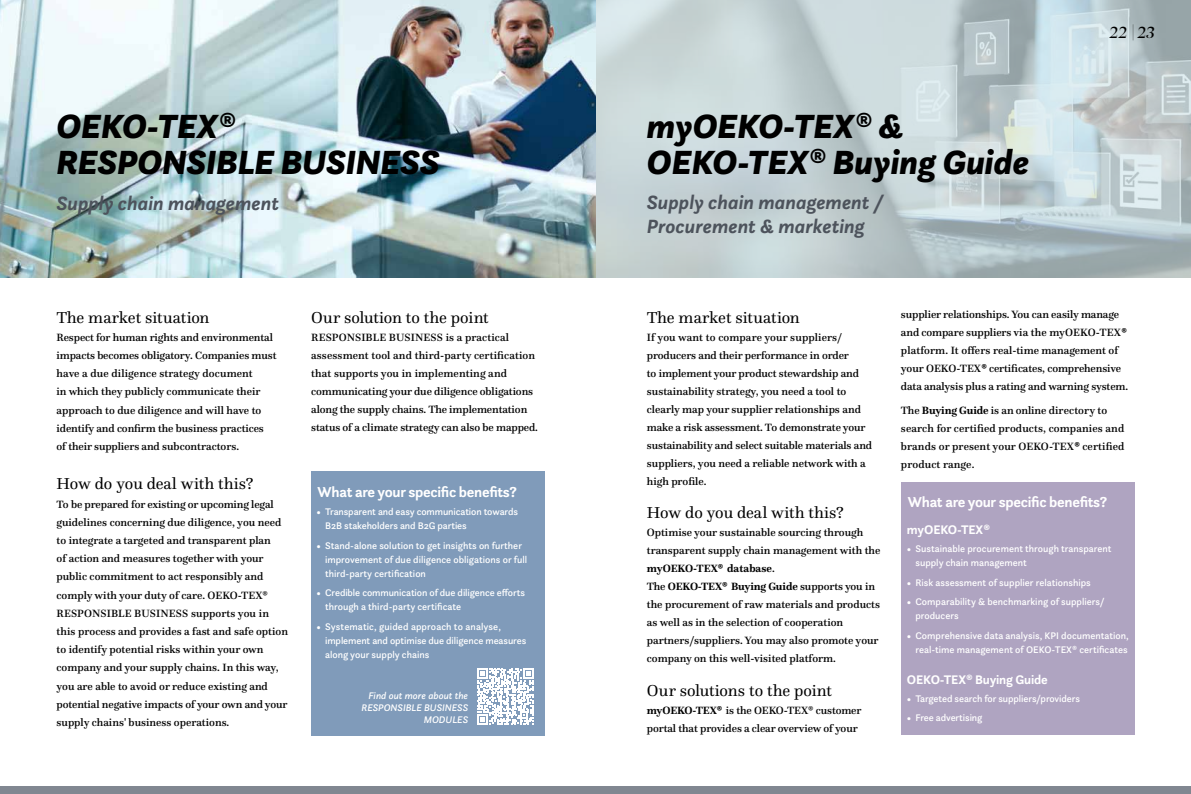
<style>
.page{position:relative;width:1191px;height:794px;background:#fff}
.page>*{position:absolute;margin:0;border:0;box-sizing:border-box;transform-origin:0 0}
.t1{font:italic 900 35px/36px "Questa Sans";letter-spacing:-.005em;color:#000}
.t2{font:italic 700 20px/24px "Questa Sans";color:#4d535c}
.t3{font:italic 500 17px "Questa Grande";color:#000}
.t4{font:16.5px "Questa";letter-spacing:-.005em;color:#000}
.t5{font:700 15px "Questa Sans";letter-spacing:-.02em;color:#fff}
.t6{font:700 13px "Questa Sans";letter-spacing:-.01em;color:#fff}
.t7{font:500 11px/18px "Questa";color:#000}
.t8{font:500 10px/14px "Questa Sans";color:#fff}
.t9{font:italic 500 10px/12px "Questa Sans";letter-spacing:-.01em;color:#fff;text-align:right}
.s1{font-weight:700}
.s2{font-family:"Questa Sans";font-weight:700}
.s3{font-family:"Questa Sans";font-weight:700;font-style:italic}
.s4{font-style:italic}
</style>
<div class="page">
<img style="left:0;top:0;width:1191px;height:278px">
<div style="left:901px;top:482px;width:233px;height:253px;background:#afa4c1"></div>
<div style="left:311px;top:471px;width:233px;height:265px;background:#809bba"></div>
<div style="left:0;top:787px;width:1191px;height:7px;background:#818791"></div>
<svg style="left:477px;top:668px;width:57px;height:57px"></svg>
<h1 class="t1" style="left:56px;top:108px;width:385px">OEKO-TEX<span class="s1">®<br></span>RESPONSIBLE BUSINESS</h1>
<h2 class="t2" style="left:56px;top:191px;width:224px">Supply chain management</h2>
<h3 class="t4" style="left:57px;top:307px;width:154px">The market situation</h3>
<p class="t7" style="left:57px;top:328px;width:221px">Respect for human rights and environmental impacts becomes obligatory. Companies must have a due diligence strategy document<br>in which they publicly communicate their approach to due diligence and will have to identify and confirm the business practices<br>of their suppliers and subcontractors.</p>
<h3 class="t4" style="left:57px;top:473px;width:199px">How do you deal with this?</h3>
<p class="t7" style="left:57px;top:494px;width:233px">To be prepared for existing or upcoming legal guidelines concerning due diligence, you need to integrate a targeted and transparent plan<br>of action and measures together with your public commitment to act responsibly and comply with your duty of care. OEKO-TEX® RESPONSIBLE BUSINESS supports you in this process and provides a fast and safe option to identify potential risks within your own company and your supply chains. In this way, you are able to avoid or reduce existing and potential negative impacts of your own and your supply chains' business operations.</p>
<h3 class="t4" style="left:311px;top:307px;width:179px">Our solution to the point</h3>
<p class="t7" style="left:311px;top:328px;width:228px">RESPONSIBLE BUSINESS is a practical assessment tool and third-party certification that supports you in implementing and communicating your due diligence obligations along the supply chains. The implementation status of a climate strategy can also be mapped.</p>
<h3 class="t5" style="left:317px;top:482px;width:201px">What are your specific benefits?</h3>
<p class="t8" style="left:325px;top:504px;width:194px;text-indent:-8px">• Transparent and easy communication towards<br>B2B stakeholders and B2G parties</p>
<p class="t8" style="left:325px;top:538px;width:204px;text-indent:-8px">• Stand-alone solution to get insights on further improvement of due diligence obligations or full third-party certification</p>
<p class="t8" style="left:325px;top:586px;width:201px;text-indent:-8px">• Credible communication of due diligence efforts through a third-party certificate</p>
<p class="t8" style="left:325px;top:619px;width:203px;text-indent:-8px">• Systematic, guided approach to analyse, implement and optimise due diligence measures along your supply chains</p>
<p class="t9" style="left:361px;top:690px;width:108px">Find out more about the<br>RESPONSIBLE BUSINESS<br>MODULES</p>
<h1 class="t1" style="left:647px;top:108px;width:384px">myOEKO-TEX<span class="s1">®</span> &amp;<br>OEKO-TEX<span class="s1">®</span> Buying Guide</h1>
<h2 class="t2" style="left:647px;top:190px;width:238px">Supply chain management /<br>Procurement &amp; marketing</h2>
<h3 class="t3" style="left:1109px;top:22px;width:47px">22 | 23</h3>
<h3 class="t4" style="left:647px;top:307px;width:154px">The market situation</h3>
<p class="t7" style="left:647px;top:328px;width:227px">If you want to compare your suppliers/ producers and their performance in order<br>to implement your product stewardship and sustainability strategy, you need a tool to clearly map your supplier relationships and make a risk assessment. To demonstrate your sustainability and select suitable materials and suppliers, you need a reliable network with a high profile.</p>
<h3 class="t4" style="left:647px;top:502px;width:199px">How do you deal with this?</h3>
<p class="t7" style="left:647px;top:523px;width:235px">Optimise your sustainable sourcing through transparent supply chain management with the <span class="s1">myOEKO-TEX</span><span class="s2">®</span> <span class="s1">database</span>.<br>The <span class="s1">OEKO-TEX</span><span class="s2">®</span> <span class="s1">Buying Guide</span> supports you in the procurement of raw materials and products as well as in the selection of cooperation partners/suppliers. You may also promote your company on this well-visited platform.</p>
<h3 class="t4" style="left:647px;top:680px;width:187px">Our solutions to the point</h3>
<p class="t7" style="left:647px;top:701px;width:216px"><span class="s1">myOEKO-TEX</span><span class="s2">®</span> is the OEKO-TEX® customer portal that provides a clear overview of your</p>
<p class="t7" style="left:901px;top:306px;width:229px">supplier relationships. You can easily manage and compare suppliers via the myOEKO-TEX<span class="s3">® </span>platform. It offers real-time management of your OEKO-TEX<span class="s3">®</span> certificates, comprehensive data analysis plus a rating and warning system.</p>
<p class="t7" style="left:901px;top:401px;width:225px">The <span class="s1">Buying Guide</span> is an online directory to search for certified products, companies and brands or present your OEKO-TEX<span class="s3">®</span> certified product range.</p>
<h3 class="t5" style="left:908px;top:492px;width:201px">What are your specific benefits?</h3>
<p class="t6" style="left:907px;top:521px;width:84px">myOEKO-TEX<span class="s4">®</span></p>
<p class="t8" style="left:915px;top:541px;width:198px;text-indent:-8px">• Sustainable procurement through transparent supply chain management</p>
<p class="t8" style="left:907px;top:575px;width:185px">• Risk assessment of supplier relationships</p>
<p class="t8" style="left:915px;top:595px;width:191px;text-indent:-8px">• Comparability &amp; benchmarking of suppliers/ producers</p>
<p class="t8" style="left:907px;top:628px;width:223px;text-align:right">• Comprehensive data analysis, KPI documentation, real-time management of OEKO-TEX® certificates</p>
<p class="t6" style="left:907px;top:671px;width:142px">OEKO-TEX<span class="s4">®</span> Buying Guide</p>
<p class="t8" style="left:907px;top:692px;width:175px">• Targeted search for suppliers/providers</p>
<p class="t8" style="left:907px;top:710px;width:77px">• Free advertising</p>
</div>
